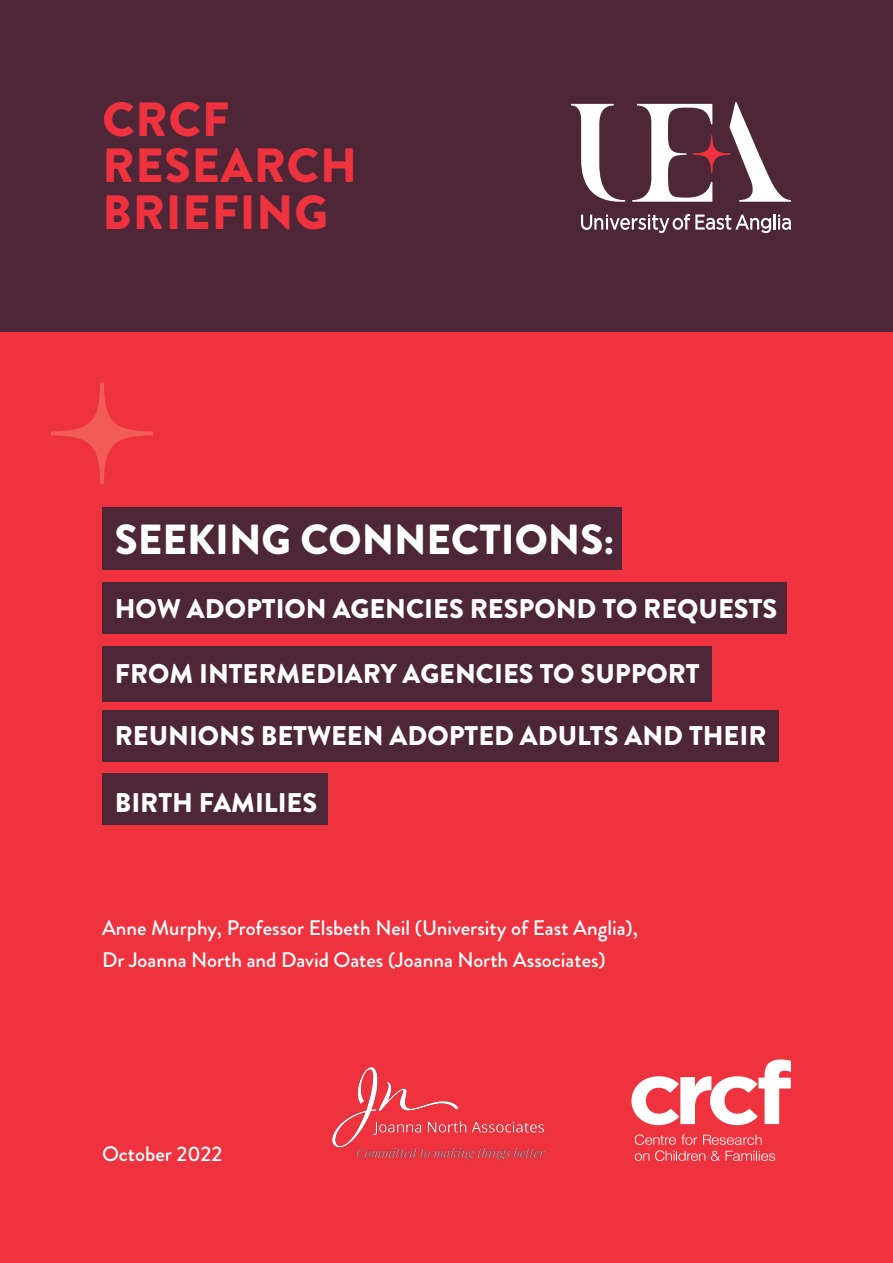
<style>
.page{position:relative;width:893px;height:1263px;background:#fff}
.page>*{position:absolute;margin:0;border:0;box-sizing:border-box;transform-origin:0 0}
.t1{font:900 48px "Brandon Grotesque";letter-spacing:.02em;color:#ee333f}
.t2{font:900 42px "Brandon Grotesque";color:#fff}
.t3{font:900 27px "Brandon Grotesque";color:#fff}
.t4{font:500 21px "Brandon Grotesque";color:#fff}
</style>
<div class="page">
<div style="left:0;top:332px;width:893px;height:931px;background:#ee333f"></div>
<svg style="left:635px;top:1134px;width:140px;height:27px"></svg>
<svg style="left:631px;top:1059px;width:160px;height:66px"></svg>
<div style="left:0;top:0;width:893px;height:332px;background:#4d2638"></div>
<svg style="left:571px;top:104px;width:54px;height:98px"></svg>
<svg style="left:693px;top:135px;width:37px;height:38px"></svg>
<svg style="left:632px;top:104px;width:80px;height:98px"></svg>
<svg style="left:729px;top:102px;width:62px;height:100px"></svg>
<hr style="left:773px;top:215px;width:3px;height:15px;background:#fff">
<svg style="left:581px;top:214px;width:190px;height:19px"></svg>
<svg style="left:778px;top:215px;width:13px;height:15px"></svg>
<svg style="left:51px;top:383px;width:102px;height:101px"></svg>
<div style="left:102px;top:508px;width:520px;height:62px;background:#4d2638"></div>
<div style="left:102px;top:583px;width:685px;height:51px;background:#4d2638"></div>
<div style="left:102px;top:646px;width:609px;height:56px;background:#4d2638"></div>
<div style="left:102px;top:710px;width:676px;height:51px;background:#4d2638"></div>
<div style="left:102px;top:774px;width:225px;height:51px;background:#4d2638"></div>
<img style="left:332px;top:1067px;width:214px;height:94px">
<p class="t1" style="left:102px;top:85px;width:128px">CRCF</p>
<p class="t1" style="left:102px;top:132px;width:256px">RESEARCH</p>
<p class="t1" style="left:102px;top:178px;width:227px">BRIEFING</p>
<p class="t2" style="left:115px;top:509px;width:501px">SEEKING CONNECTIONS:</p>
<p class="t3" style="left:115px;top:589px;width:664px">HOW ADOPTION AGENCIES RESPOND TO REQUESTS</p>
<p class="t3" style="left:115px;top:655px;width:586px">FROM INTERMEDIARY AGENCIES TO SUPPORT</p>
<p class="t3" style="left:115px;top:717px;width:653px">REUNIONS BETWEEN ADOPTED ADULTS AND THEIR</p>
<p class="t3" style="left:115px;top:783px;width:204px">BIRTH FAMILIES</p>
<p class="t4" style="left:102px;top:913px;width:537px">Anne Murphy, Professor Elsbeth Neil (University of East Anglia),</p>
<p class="t4" style="left:102px;top:945px;width:505px">Dr Joanna North and David Oates (Joanna North Associates)</p>
<p class="t4" style="left:102px;top:1139px;width:122px">October 2022</p>
</div>
